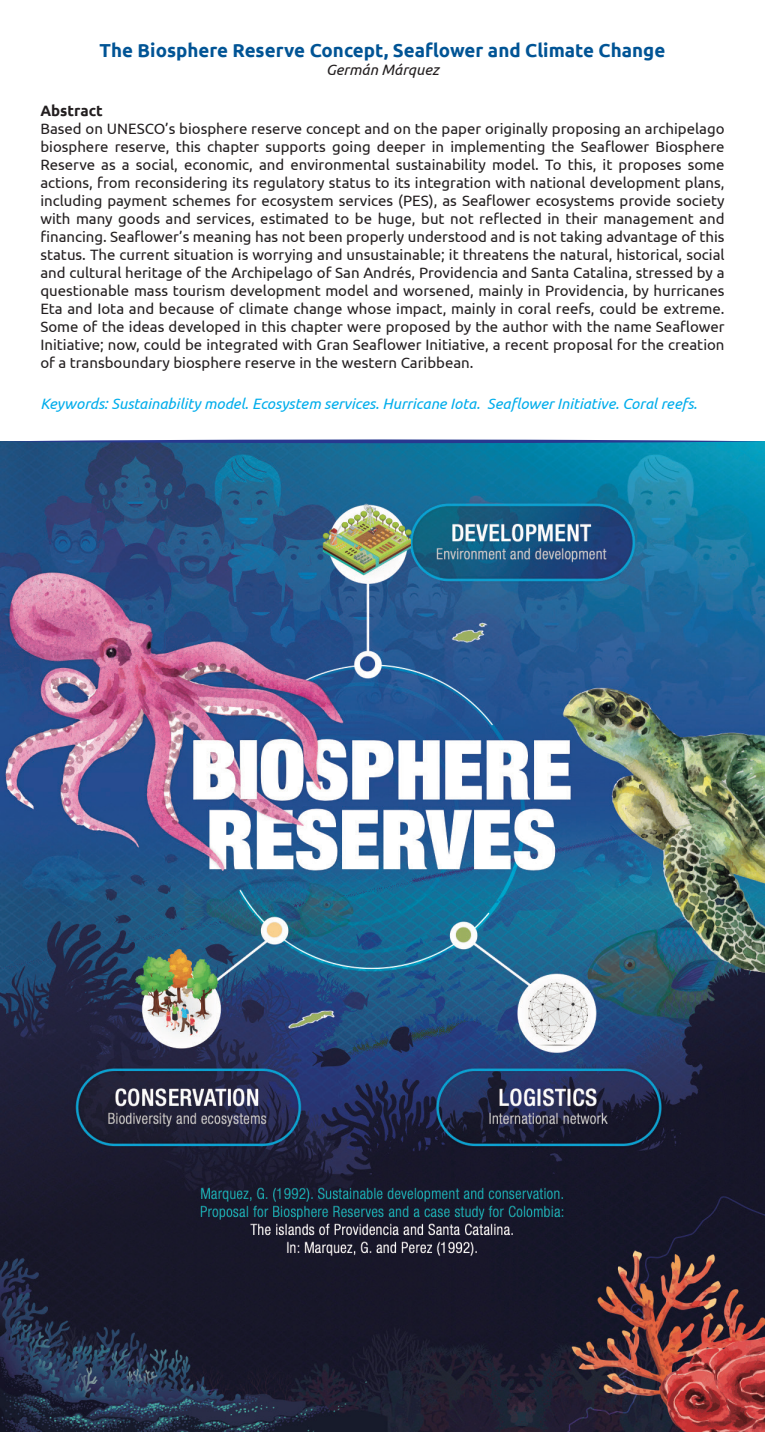
<style>
.page{position:relative;width:765px;height:1432px;background:#fff}
.page>*{position:absolute;margin:0;border:0;box-sizing:border-box;transform-origin:0 0}
.t1{font:700 18.75px "Ubuntu";color:#015495}
.t2{font:15px/18px "Ubuntu";color:#231f20;text-align:justify}
.t3{font:italic 15px "Ubuntu";color:#00adeb}
.t4{font:italic 15px "Ubuntu";color:#231f20}
.t5{font:700 15px "Ubuntu";color:#231f20}
</style>
<div class="page">
<img style="left:0;top:443px;width:765px;height:988px">
<svg style="left:0;top:439px;width:765px;height:4px;background:#5d72ae"></svg>
<p class="t1" style="left:100px;top:39px;width:567px">The Biosphere Reserve Concept, Seaflower and Climate Change</p>
<p class="t4" style="left:326px;top:61px;width:114px">Germán Márquez</p>
<p class="t5" style="left:40px;top:101px;width:64px">Abstract</p>
<p class="t2" style="left:40px;top:119px;width:686px">Based on UNESCO’s biosphere reserve concept and on the paper originally proposing an archipelago biosphere reserve, this chapter supports going deeper in implementing the Seaflower Biosphere Reserve as a social, economic, and environmental sustainability model. To this, it proposes some actions, from reconsidering its regulatory status to its integration with national development plans, including payment schemes for ecosystem services (PES), as Seaflower ecosystems provide society with many goods and services, estimated to be huge, but not reflected in their management and financing. Seaflower’s meaning has not been properly understood and is not taking advantage of this status. The current situation is worrying and unsustainable; it threatens the natural, historical, social and cultural heritage of the Archipelago of San Andrés, Providencia and Santa Catalina, stressed by a questionable mass tourism development model and worsened, mainly in Providencia, by hurricanes Eta and Iota and because of climate change whose impact, mainly in coral reefs, could be extreme.<br>Some of the ideas developed in this chapter were proposed by the author with the name Seaflower Initiative; now, could be integrated with Gran Seaflower Initiative, a recent proposal for the creation of a transboundary biosphere reserve in the western Caribbean.</p>
<p class="t3" style="left:40px;top:394px;width:658px">Keywords: Sustainability model. Ecosystem services. Hurricane Iota. Seaflower Initiative. Coral reefs.</p>
</div>
